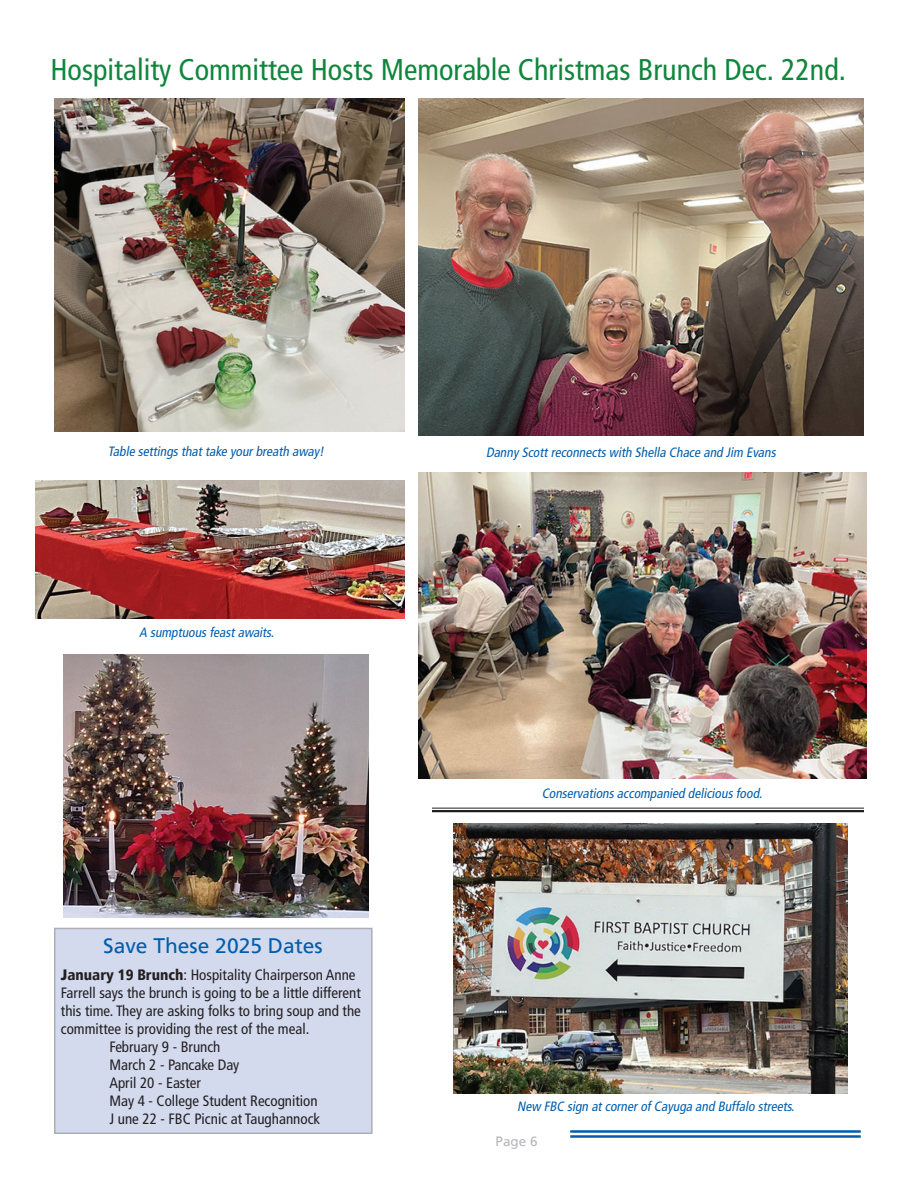
<style>
.page{position:relative;width:918px;height:1188px;background:#fff}
.page>*{position:absolute;margin:0;border:0;box-sizing:border-box;transform-origin:0 0}
.t1{font:condensed 30px "Frutiger LT";color:#10863d}
.t2{font:21px "Frutiger LT";color:#015dab}
.t3{font:condensed 15px/18px "Frutiger LT";color:#231f20}
.t4{font:italic condensed 13.5px "Frutiger LT";color:#015dab}
.t5{font:13.5px "Frutiger LT";color:#b5b6ba}
.s1{font-weight:900;font-stretch:normal}
.s2{font-weight:900}
</style>
<div class="page">
<hr style="left:570px;top:1130px;width:291px;height:3px;background:#015dab">
<hr style="left:570px;top:1135px;width:291px;height:3px;background:#015dab">
<hr style="left:432px;top:808px;width:432px;height:1px;background:#231f20">
<hr style="left:432px;top:810px;width:432px;height:2px;background:#231f20">
<img style="left:418px;top:99px;width:446px;height:336px">
<img style="left:54px;top:98px;width:351px;height:334px">
<img style="left:35px;top:481px;width:370px;height:138px">
<img style="left:418px;top:473px;width:449px;height:305px">
<div style="left:55px;top:928px;width:317px;height:205px;background:#d3daee"></div>
<div style="left:54px;top:928px;width:319px;height:206px;border:2px solid #aeafb3"></div>
<img style="left:454px;top:824px;width:394px;height:270px">
<img style="left:64px;top:654px;width:304px;height:264px">
<p class="t1" style="left:50px;top:53px;width:797px">Hospitality Committee Hosts Memorable Christmas Brunch Dec. 22nd.</p>
<p class="t4" style="left:108px;top:443px;width:220px">Table settingsthattake yourbreath away !</p>
<p class="t4" style="left:486px;top:445px;width:294px">Danny Scottreconnectswith Shella Chace and Jim Evans</p>
<p class="t4" style="left:139px;top:624px;width:139px">A sumptuousfeastawaits.</p>
<p class="t2" style="left:103px;top:934px;width:221px">Save These 2025 Dates</p>
<p class="t3" style="left:61px;top:966px;width:302px"><span class="s1">J</span><span class="s2">anuary 19 Brunch</span>: Hospitality Chairperson Anne Farrell says the brunch is going to be a little different this time. They are asking folks to bring soup and the committee is providing the rest of the meal.</p>
<p class="t3" style="left:110px;top:1038px;width:113px">February 9 - Brunch</p>
<p class="t3" style="left:110px;top:1056px;width:131px">March 2 - Pancake Day</p>
<p class="t3" style="left:110px;top:1074px;width:93px">April 20 - Easter</p>
<p class="t3" style="left:110px;top:1092px;width:210px">May 4 - College Student Recognition</p>
<p class="t3" style="left:110px;top:1110px;width:212px">J une 22 - FBC Picnic at Taughannock</p>
<p class="t4" style="left:542px;top:785px;width:225px">Conservationsaccompanied deliciousfood.</p>
<p class="t4" style="left:517px;top:1098px;width:282px">New FBC sign atcornerofCayuga and Buffalo streets.</p>
<p class="t5" style="left:495px;top:1133px;width:44px">Page 6</p>
</div>
